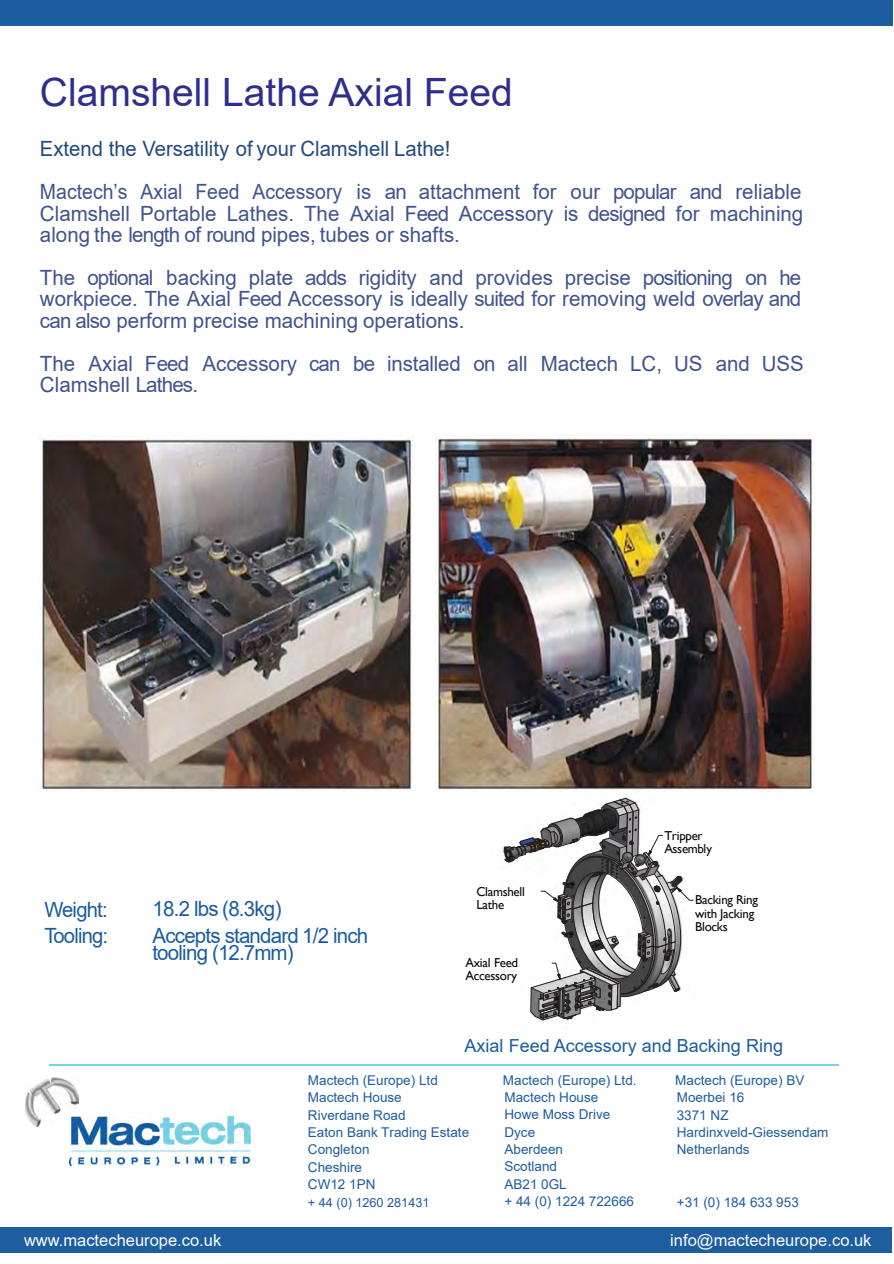
<style>
.page{position:relative;width:894px;height:1264px;background:#fff}
.page>*{position:absolute;margin:0;border:0;box-sizing:border-box;transform-origin:0 0}
.t1{font:39px "Arial";color:#2f2e8d}
.t2{font:21px/21.3px "Arial";color:#40538d;text-align:justify}
.t3{font:21px/21.3px "Arial";color:#40538d;text-align:justify;scale:.93 1}
.t4{font:21px/16.5px "Arial";letter-spacing:-.04em;color:#1a5c9e}
.t5{font:21px "Arial";color:#214a7f;scale:.96 1}
.t6{font:21px "Arial";letter-spacing:-.04em;color:#1a5c9e;scale:.96 1}
.t7{font:18px "Arial";color:#1a5c9e}
.t8{font:16.5px "Arial";color:#fff}
.t9{font:13.5px/17.4px "Arial";color:#1e5d9f}
.t10{font:13.5px/17.4px "Arial";color:#1d5da0}
.t11{font:12.9px/12.9px "Gill Sans";letter-spacing:-.025em;color:#090b0b}
.t12{font:12.6px "Arial";color:#1d5da0}
</style>
<div class="page">
<img style="left:40px;top:435px;width:373px;height:357px">
<img style="left:435px;top:435px;width:378px;height:356px">
<div style="left:0;top:0;width:892px;height:26px;background:#1b5da0"></div>
<svg style="left:503px;top:797px;width:190px;height:225px"></svg>
<div style="left:0;top:1226px;width:891px;height:26px;background:#1d5da0"></div>
<hr style="left:50px;top:1064px;width:788px;height:1px;background:#7dd0e3">
<img style="left:25px;top:1077px;width:53px;height:49px">
<img style="left:69px;top:1116px;width:181px;height:49px">
<h1 class="t1" style="left:40px;top:77px;width:474px">Clamshell Lathe Axial Feed</h1>
<p class="t5" style="left:40px;top:141px;width:429px">Extend the Versatility of your Clamshell Lathe!</p>
<p class="t3" style="left:40px;top:183px;width:822px">Mactech’s Axial Feed Accessory is an attachment for our popular and reliable Clamshell Portable Lathes. The Axial Feed Accessory is designed for machining along the length of round pipes, tubes or shafts.</p>
<p class="t2" style="left:40px;top:269px;width:762px">The optional backing plate adds rigidity and provides precise positioning on he workpiece. The Axial Feed Accessory is ideally suited for removing weld overlay and can also perform precise machining operations.</p>
<p class="t2" style="left:40px;top:355px;width:765px">The Axial Feed Accessory can be installed on all Mactech LC, US and USS<br>Clamshell Lathes.</p>
<p class="t6" style="left:44px;top:901px;width:67px">Weight:</p>
<p class="t4" style="left:152px;top:902px;width:131px">18.2 lbs (8.3kg)</p>
<p class="t6" style="left:44px;top:927px;width:68px">Tooling:</p>
<p class="t4" style="left:152px;top:929px;width:217px">Accepts standard 1/2 inch tooling (12.7mm)</p>
<p class="t11" style="left:476px;top:887px;width:50px">Clamshell<br>Lathe</p>
<p class="t11" style="left:465px;top:957px;width:54px">Axial Feed<br>Accessory</p>
<p class="t11" style="left:664px;top:830px;width:49px">Tripper<br>Assembly</p>
<p class="t11" style="left:695px;top:894px;width:64px;line-height:13.4px">Backing Ring with Jacking<br>Blocks</p>
<p class="t7" style="left:464px;top:1039px;width:320px">Axial Feed Accessory and Backing Ring</p>
<p class="t8" style="left:24px;top:1233px;width:199px">www.mactecheurope.co.uk</p>
<p class="t9" style="left:308px;top:1072px;width:131px">Mactech (Europe) Ltd</p>
<p class="t10" style="left:308px;top:1089px;width:163px">Mactech House<br>Riverdane Road<br>Eaton Bank Trading Estate<br>Congleton<br>Cheshire<br>CW12 1PN</p>
<p class="t12" style="left:308px;top:1197px;width:123px">+ 44 (0) 1260 281431</p>
<p class="t9" style="left:503px;top:1072px;width:135px">Mactech (Europe) Ltd.<br>Mactech House<br>Howe Moss Drive<br>Dyce<br>Aberdeen<br>Scotland<br>AB21 0GL<br>+ 44 (0) 1224 722666</p>
<p class="t9" style="left:675px;top:1072px;width:155px">Mactech (Europe) BV<br>Moerbei 16<br>3371 NZ<br>Hardinxveld-Giessendam<br>Netherlands</p>
<p class="t9" style="left:676px;top:1194px;width:123px">+31 (0) 184 633 953</p>
<p class="t8" style="left:670px;top:1234px;width:203px">info@mactecheurope.co.uk</p>
</div>
